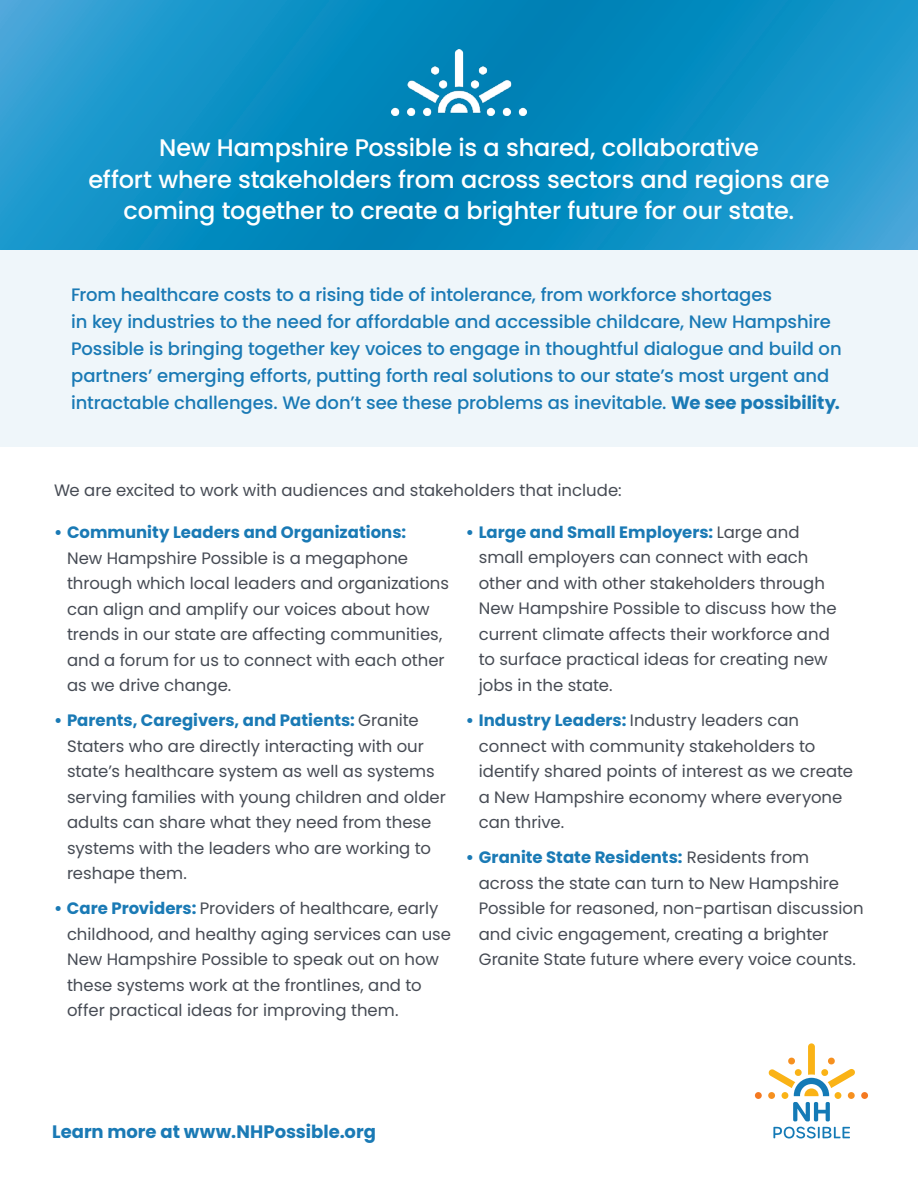
<style>
.page{position:relative;width:918px;height:1188px;background:#fff}
.page>*{position:absolute;margin:0;border:0;box-sizing:border-box;transform-origin:0 0}
.t1{font:500 24px/31.5px "Poppins";letter-spacing:-.01em;color:#fff;text-align:center}
.t2{font:500 18px/27px "Poppins";letter-spacing:-.005em;color:#1a7ab5}
.t3{font:700 18px "Poppins";color:#1a7ab5}
.t4{font:16.5px/25.5px "Poppins";color:#464b54}
.t5{font:700 16.5px "Poppins";color:#1a7ab5}
.s1{font-weight:700}
.s2{font-weight:700;color:#1a7ab5}
</style>
<div class="page">
<div style="left:0;top:250px;width:918px;height:197px;background:#eff6fa"></div>
<svg style="left:0;top:0;width:918px;height:250px;background:#0f90c4"></svg>
<img style="left:392px;top:50px;width:134px;height:66px">
<svg style="left:793px;top:1102px;width:37px;height:19px"></svg>
<svg style="left:773px;top:1127px;width:77px;height:11px"></svg>
<div style="left:755px;top:1092px;width:7px;height:7px;background:#f47921;border-radius:50%"></div>
<div style="left:835px;top:1092px;width:6px;height:7px;background:#fab316;border-radius:50%"></div>
<div style="left:768px;top:1092px;width:7px;height:7px;background:#f6901f;border-radius:50%"></div>
<div style="left:848px;top:1092px;width:7px;height:7px;background:#f6901f;border-radius:50%"></div>
<div style="left:782px;top:1092px;width:6px;height:7px;background:#fab316;border-radius:50%"></div>
<div style="left:861px;top:1092px;width:7px;height:7px;background:#f47921;border-radius:50%"></div>
<svg style="left:768px;top:1043px;width:87px;height:53px"></svg>
<h1 class="t1" style="left:88px;top:132px;width:743px">New Hampshire Possible is a shared, collaborative<br>effort where stakeholders from across sectors and regions are coming together to create a brighter future for our state.</h1>
<p class="t2" style="left:71px;top:281px;width:772px">From healthcare costs to a rising tide of intolerance, from workforce shortages<br>in key industries to the need for affordable and accessible childcare, New Hampshire Possible is bringing together key voices to engage in thoughtful dialogue and build on partners’ emerging efforts, putting forth real solutions to our state’s most urgent and intractable challenges. We don’t see these problems as inevitable. <span class="s1">We see possibility.</span></p>
<p class="t4" style="left:54px;top:477px;width:569px">We are excited to work with audiences and stakeholders that include:</p>
<p class="t5" style="left:54px;top:523px;width:354px">• Community Leaders and Organizations:</p>
<p class="t4" style="left:67px;top:545px;width:384px">New Hampshire Possible is a megaphone through which local leaders and organizations can align and amplify our voices about how trends in our state are affecting communities, and a forum for us to connect with each other as we drive change.</p>
<p class="t4" style="left:67px;top:708px;width:381px;text-indent:-13px"><span class="s2">• Parents, Caregivers, and Patients:</span> Granite Staters who are directly interacting with our state’s healthcare system as well as systems serving families with young children and older adults can share what they need from these systems with the leaders who are working to reshape them.</p>
<p class="t4" style="left:67px;top:896px;width:386px;text-indent:-13px"><span class="s2">• Care Providers:</span> Providers of healthcare, early childhood, and healthy aging services can use New Hampshire Possible to speak out on how these systems work at the frontlines, and to offer practical ideas for improving them.</p>
<p class="t4" style="left:479px;top:519px;width:359px;text-indent:-13px"><span class="s2">• Large and Small Employers:</span> Large and small employers can connect with each other and with other stakeholders through New Hampshire Possible to discuss how the current climate affects their workforce and to surface practical ideas for creating new jobs in the state.</p>
<p class="t4" style="left:479px;top:708px;width:376px;text-indent:-13px"><span class="s2">• Industry Leaders:</span> Industry leaders can connect with community stakeholders to identify shared points of interest as we create a New Hampshire economy where everyone can thrive.</p>
<p class="t4" style="left:479px;top:845px;width:386px;text-indent:-13px"><span class="s2">• Granite State Residents:</span> Residents from across the state can turn to New Hampshire Possible for reasoned, non-partisan discussion and civic engagement, creating a brighter Granite State future where every voice counts.</p>
<p class="t3" style="left:52px;top:1121px;width:325px">Learn more at www.NHPossible.org</p>
</div>
